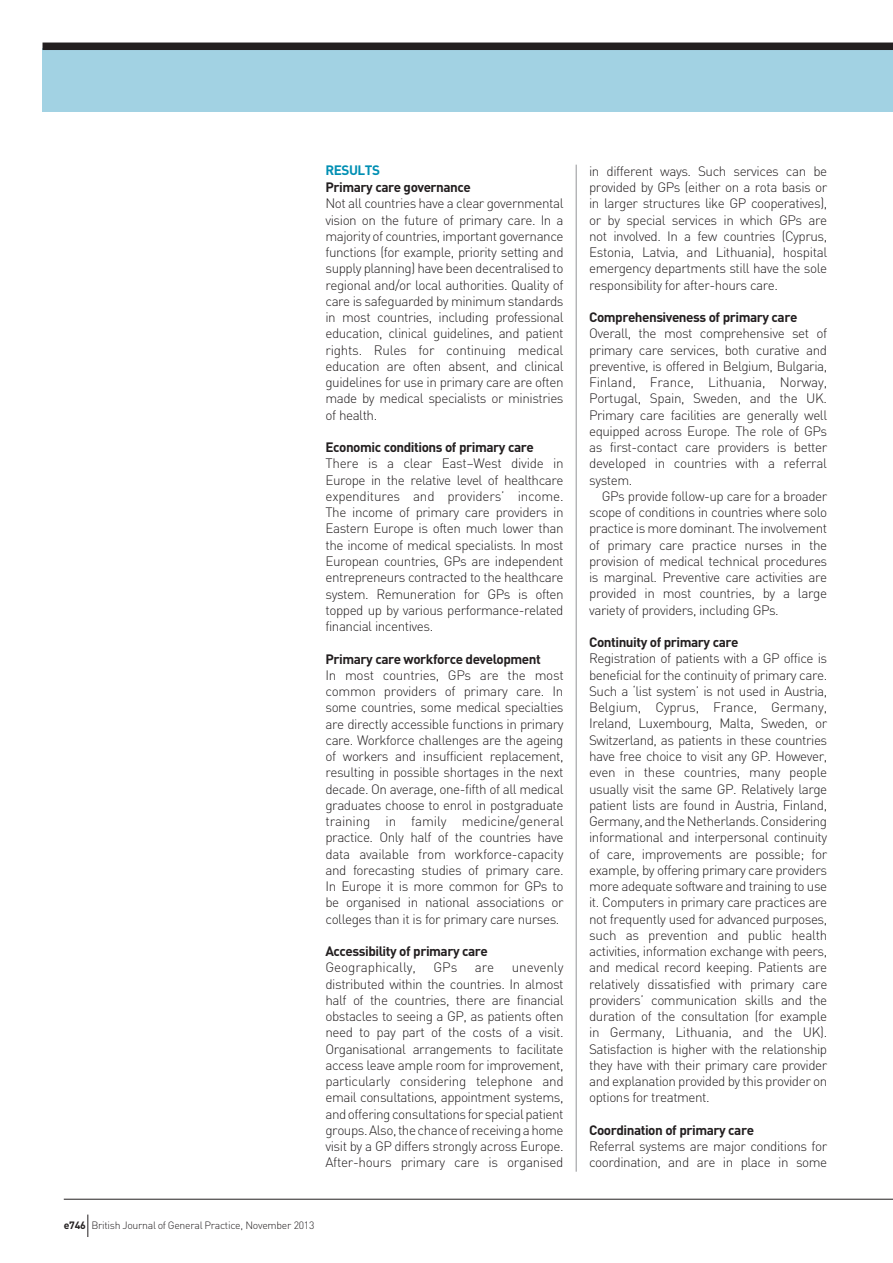
<style>
.page{position:relative;width:893px;height:1263px;background:#fff}
.page>*{position:absolute;margin:0;border:0;box-sizing:border-box;transform-origin:0 0}
.t1{font:300 13.5px/16.2px "DIN";letter-spacing:-.035em;color:#231f20;text-align:justify}
.t2{font:700 13.5px "DIN";letter-spacing:-.035em;color:#231f20}
.t3{font:300 13.5px "DIN";letter-spacing:-.005em;color:#231f20}
.t4{font:700 13.5px "DIN";letter-spacing:-.035em;color:#008fb3}
.t5{font:300 10.5px "DIN";letter-spacing:-.025em;color:#231f20}
.s1{font-weight:700}
</style>
<div class="page">
<hr style="left:576px;top:165px;width:1px;height:1007px;background:#939598">
<div style="left:43px;top:48px;width:850px;height:64px;background:#a2d2e3"></div>
<div style="left:43px;top:43px;width:850px;height:7px;background:#231f20"></div>
<hr style="left:64px;top:1199px;width:829px;height:1px;background:#231f20">
<svg style="left:87px;top:1214px;width:1px;height:23px"></svg>
<p class="t4" style="left:325px;top:161px;width:56px">RESULTS</p>
<p class="t2" style="left:325px;top:178px;width:147px">Primary care governance</p>
<p class="t1" style="left:325px;top:195px;width:240px">Not all countries have a clear governmental vision on the future of primary care. In a majority of countries, important governance functions (for example, priority setting and supply planning) have been decentralised to regional and/or local authorities. Quality of care is safeguarded by minimum standards in most countries, including professional education, clinical guidelines, and patient rights. Rules for continuing medical education are often absent, and clinical guidelines for use in primary care are often made by medical specialists or ministries of health.</p>
<p class="t2" style="left:325px;top:438px;width:210px">Economic conditions of primary care</p>
<p class="t1" style="left:325px;top:455px;width:240px">There is a clear East–West divide in Europe in the relative level of healthcare expenditures and providers’ income.<br>The income of primary care providers in Eastern Europe is often much lower than the income of medical specialists. In most European countries, GPs are independent entrepreneurs contracted to the healthcare system. Remuneration for GPs is often topped up by various performance-related financial incentives.</p>
<p class="t2" style="left:325px;top:650px;width:217px">Primary care workforce development</p>
<p class="t1" style="left:325px;top:667px;width:240px">In most countries, GPs are the most common providers of primary care. In some countries, some medical specialties are directly accessible functions in primary care. Workforce challenges are the ageing of workers and insufficient replacement, resulting in possible shortages in the next decade. On average, one-fifth of all medical graduates choose to enrol in postgraduate training in family medicine/general practice. Only half of the countries have data available from workforce-capacity and forecasting studies of primary care.<br>In Europe it is more common for GPs to be organised in national associations or colleges than it is for primary care nurses.</p>
<p class="t2" style="left:325px;top:942px;width:164px">Accessibility of primary care</p>
<p class="t3" style="left:325px;top:959px;width:92px">Geographically,</p>
<p class="t1" style="left:434px;top:959px;width:25px">GPs</p>
<p class="t1" style="left:475px;top:959px;width:21px">are</p>
<p class="t1" style="left:325px;top:959px;width:240px;text-indent:186px">unevenly distributed within the countries. In almost half of the countries, there are financial obstacles to seeing a GP, as patients often need to pay part of the costs of a visit.<br>Organisational arrangements to facilitate access leave ample room for improvement, particularly considering telephone and email consultations, appointment systems, and offering consultations for special patient groups. Also, the chance of receiving a home visit by a GP differs strongly across Europe.<br>After-hours primary care is organised</p>
<p class="t5" style="left:64px;top:1219px;width:252px"><span class="s1">e746</span> British Journal of General Practice, November 2013</p>
<p class="t1" style="left:589px;top:163px;width:240px">in different ways. Such services can be provided by GPs (either on a rota basis or in larger structures like GP cooperatives), or by special services in which GPs are not involved. In a few countries (Cyprus, Estonia, Latvia, and Lithuania), hospital emergency departments still have the sole responsibility for after-hours care.</p>
<p class="t2" style="left:589px;top:308px;width:210px">Comprehensiveness of primary care</p>
<p class="t1" style="left:589px;top:325px;width:240px">Overall, the most comprehensive set of primary care services, both curative and preventive, is offered in Belgium, Bulgaria, Finland, France, Lithuania, Norway, Portugal, Spain, Sweden, and the UK.<br>Primary care facilities are generally well equipped across Europe. The role of GPs as first-contact care providers is better developed in countries with a referral system.</p>
<p class="t1" style="left:589px;top:488px;width:240px;text-indent:13px">GPs provide follow-up care for a broader scope of conditions in countries where solo practice is more dominant. The involvement of primary care practice nurses in the provision of medical technical procedures is marginal. Preventive care activities are provided in most countries, by a large variety of providers, including GPs.</p>
<p class="t2" style="left:589px;top:633px;width:151px">Continuity of primary care</p>
<p class="t1" style="left:589px;top:650px;width:240px">Registration of patients with a GP office is beneficial for the continuity of primary care.<br>Such a ‘list system’ is not used in Austria, Belgium, Cyprus, France, Germany, Ireland, Luxembourg, Malta, Sweden, or Switzerland, as patients in these countries have free choice to visit any GP. However, even in these countries, many people usually visit the same GP. Relatively large patient lists are found in Austria, Finland, Germany, and the Netherlands. Considering informational and interpersonal continuity of care, improvements are possible; for example, by offering primary care providers more adequate software and training to use it. Computers in primary care practices are not frequently used for advanced purposes, such as prevention and public health activities, information exchange with peers, and medical record keeping. Patients are relatively dissatisfied with primary care providers’ communication skills and the duration of the consultation (for example in Germany, Lithuania, and the UK).<br>Satisfaction is higher with the relationship they have with their primary care provider and explanation provided by this provider on options for treatment.</p>
<p class="t2" style="left:589px;top:1121px;width:166px">Coordination of primary care</p>
<p class="t1" style="left:589px;top:1138px;width:240px">Referral systems are major conditions for coordination, and are in place in some</p>
</div>
